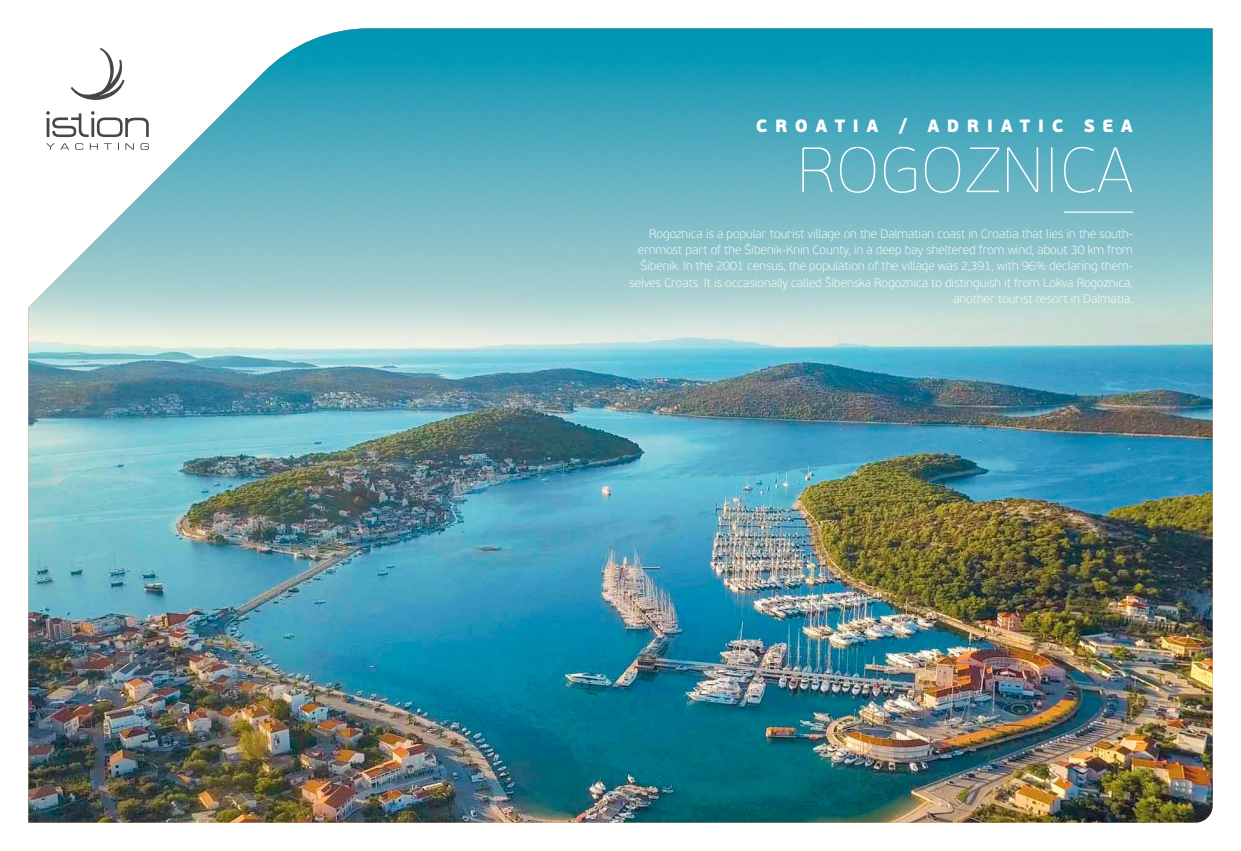
<style>
.page{position:relative;width:1241px;height:851px;background:#fff}
.page>*{position:absolute;margin:0;border:0;box-sizing:border-box;transform-origin:0 0}
.t1{font:63.75px "PF Beau Sans Pro X Thin";letter-spacing:.025em;color:#fff}
.t2{font:900 17.75px "PF Beau Sans Pro";letter-spacing:.42em;color:#fff}
.t3{font:100 12.25px/16.2px "PF Beau Sans Pro";color:#fff;text-align:right}
</style>
<div class="page">
<img style="left:28px;top:28px;width:1184px;height:794px">
<hr style="left:1064px;top:211px;width:68px;height:2px;background:#fff">
<svg style="left:70px;top:48px;width:56px;height:53px"></svg>
<svg style="left:46px;top:111px;width:103px;height:26px"></svg>
<svg style="left:46px;top:143px;width:23px;height:7px"></svg>
<svg style="left:75px;top:143px;width:8px;height:7px"></svg>
<svg style="left:90px;top:143px;width:8px;height:7px"></svg>
<svg style="left:104px;top:143px;width:8px;height:7px"></svg>
<svg style="left:125px;top:143px;width:9px;height:7px"></svg>
<svg style="left:140px;top:143px;width:9px;height:7px"></svg>
<h2 class="t2" style="left:755px;top:114px;width:378px">CROATIA / ADRIATIC SEA</h2>
<h1 class="t1" style="left:797px;top:134px;width:337px">ROGOZNICA</h1>
<p class="t3" style="left:629px;top:225px;width:505px">Rogoznica is a popular tourist village on the Dalmatian coast in Croatia that lies in the south&shy;ernmost part of the Šibenik-Knin County, in a deep bay sheltered from wind, about 30 km from Šibenik. In the 2001 census, the population of the village was 2,391, with 96% declaring them&shy;selves Croats. It is occasionally called Šibenska Rogoznica to distinguish it from Lokva Rogoznica, another tourist resort in Dalmatia.</p>
</div>
